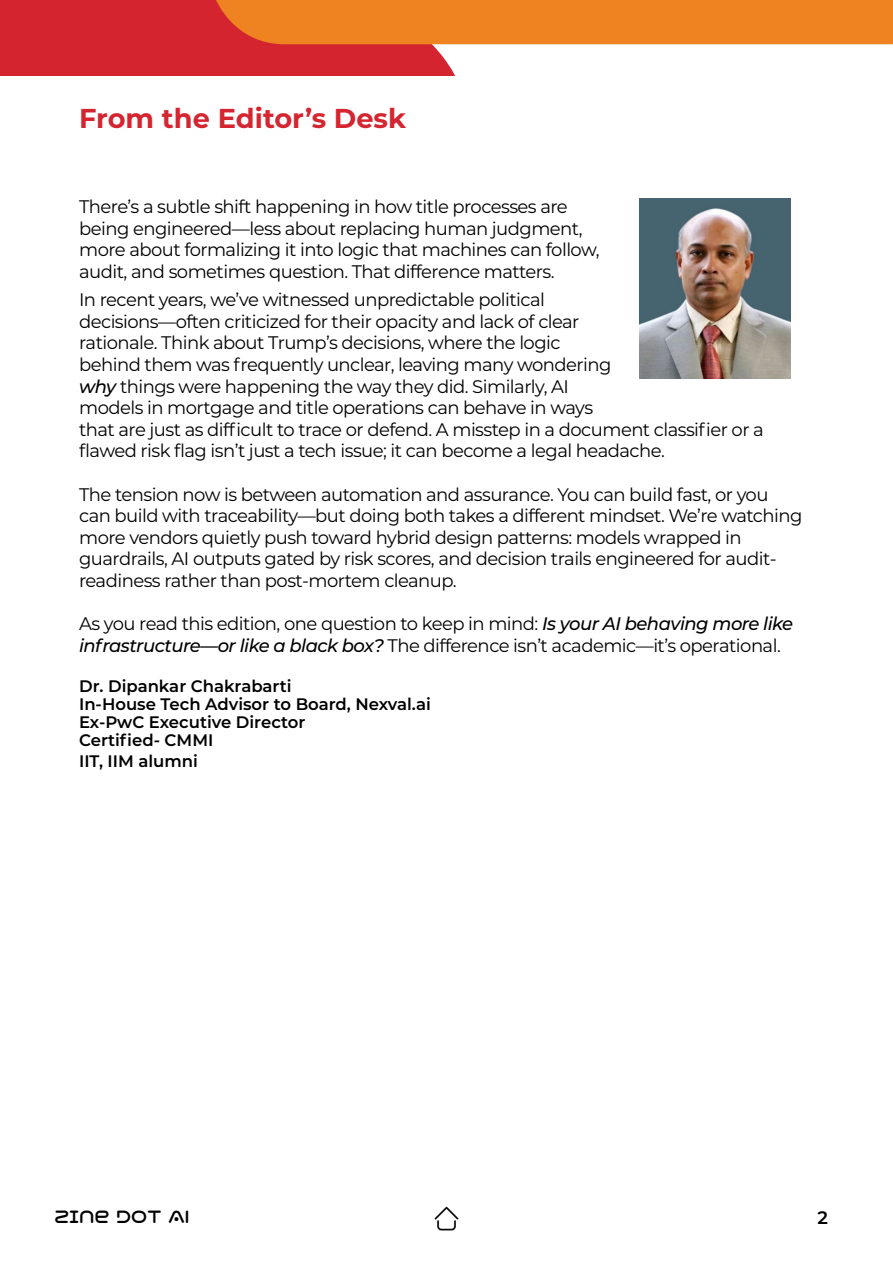
<style>
.page{position:relative;width:893px;height:1263px;background:#fff}
.page>*{position:absolute;margin:0;border:0;box-sizing:border-box;transform-origin:0 0}
.t1{font:700 27.3px "Montserrat";color:#d52530}
.t2{font:18.15px/21.6px "Montserrat";letter-spacing:-.03em;color:#000}
.t3{font:600 18px "Montserrat";color:#000}
.t4{font:17.25px "Varino Normal";letter-spacing:-.03em;color:#000}
.t5{font:600 16.65px/18px "Montserrat";color:#000}
.s1{font-weight:500;font-style:italic}
</style>
<div class="page">
<img style="left:434px;top:1206px;width:25px;height:25px">
<img style="left:640px;top:198px;width:151px;height:180px">
<svg style="left:0;top:0;width:893px;height:76px"></svg>
<h1 class="t1" style="left:79px;top:99px;width:328px">From the Editor’s Desk</h1>
<p class="t2" style="left:79px;top:195px;width:522px">There’s a subtle shift happening in how title processes are being engineered—less about replacing human judgment, more about formalizing it into logic that machines can follow, audit, and sometimes question. That difference matters.</p>
<p class="t2" style="left:79px;top:288px;width:686px">In recent years, we’ve witnessed unpredictable political<br>decisions—often criticized for their opacity and lack of clear<br>rationale. Think about Trump’s decisions, where the logic<br>behind them was frequently unclear, leaving many wondering<br><span class="s1">why</span> things were happening the way they did. Similarly, AI<br>models in mortgage and title operations can behave in ways<br>that are just as difficult to trace or defend. A misstep in a document classifier or a flawed risk flag isn’t just a tech issue; it can become a legal headache.</p>
<p class="t2" style="left:79px;top:483px;width:725px">The tension now is between automation and assurance. You can build fast, or you can build with traceability—but doing both takes a different mindset. We’re watching more vendors quietly push toward hybrid design patterns: models wrapped in guardrails, AI outputs gated by risk scores, and decision trails engineered for audit&shy;readiness rather than post-mortem cleanup.</p>
<p class="t2" style="left:79px;top:612px;width:716px">As you read this edition, one question to keep in mind: <span class="s1">Is your AI behaving more like infrastructure—or like a black box?</span> The difference isn’t academic—it’s operational.</p>
<p class="t5" style="left:79px;top:676px;width:353px">Dr. Dipankar Chakrabarti<br>In-House Tech Advisor to Board, Nexval.ai<br>Ex-PwC Executive Director<br>Certified- CMMI</p>
<p class="t5" style="left:79px;top:751px;width:120px">IIT, IIM alumni</p>
<p class="t4" style="left:54px;top:1203px;width:137px">ZINE DOT AI</p>
<p class="t3" style="left:817px;top:1205px;width:12px">2</p>
</div>
